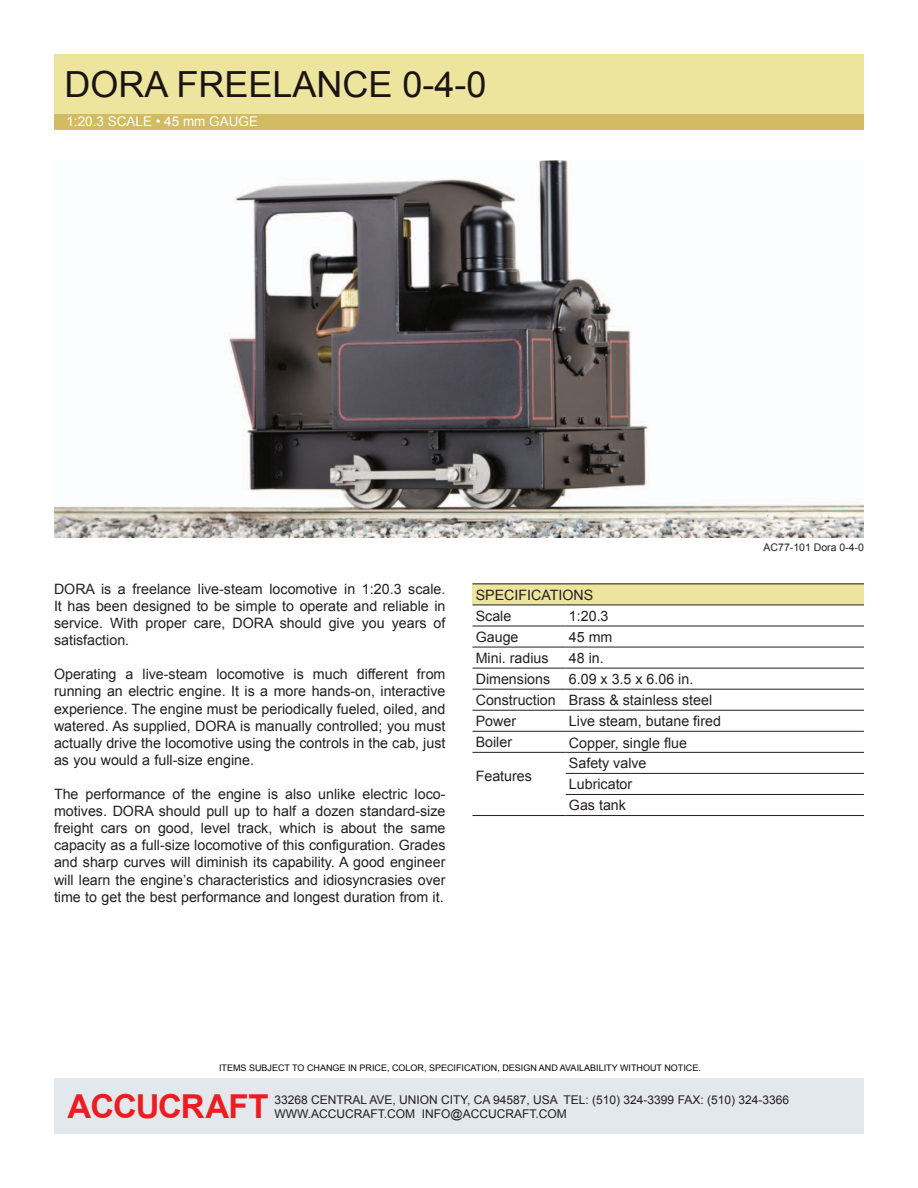
<style>
.page{position:relative;width:918px;height:1188px;background:#fff}
.page>*{position:absolute;margin:0;border:0;box-sizing:border-box;transform-origin:0 0}
.t1{font:36px "Arial";color:#1a1415}
.t2{font:700 33px "Arial";letter-spacing:-.035em;color:#eb1d23}
.t3{font:14.25px/17.1px "Arial";color:#231f20;text-align:justify}
.t4{font:13.5px "Arial";color:#fff}
.t5{font:12px "Arial";color:#231f20}
.t6{font:10.5px "Arial";color:#231f20}
.t7{font:9px "Arial";color:#040503}
</style>
<div class="page">
<div style="left:54px;top:113px;width:810px;height:17px;background:#d2bb63"></div>
<div style="left:54px;top:54px;width:810px;height:59px;background:#ede59e"></div>
<div style="left:54px;top:1079px;width:810px;height:55px;background:#e2e8eb"></div>
<div style="left:472px;top:584px;width:392px;height:21px;background:#ede59e"></div>
<hr style="left:472px;top:584px;width:94px;height:1px;background:#231f20">
<hr style="left:566px;top:584px;width:298px;height:1px;background:#231f20">
<hr style="left:472px;top:605px;width:94px;height:1px;background:#231f20">
<hr style="left:566px;top:605px;width:298px;height:1px;background:#231f20">
<hr style="left:472px;top:626px;width:94px;height:1px;background:#231f20">
<hr style="left:566px;top:626px;width:298px;height:1px;background:#231f20">
<hr style="left:472px;top:647px;width:94px;height:1px;background:#231f20">
<hr style="left:566px;top:647px;width:298px;height:1px;background:#231f20">
<hr style="left:472px;top:668px;width:94px;height:1px;background:#231f20">
<hr style="left:566px;top:668px;width:298px;height:1px;background:#231f20">
<hr style="left:472px;top:689px;width:94px;height:1px;background:#231f20">
<hr style="left:566px;top:689px;width:298px;height:1px;background:#231f20">
<hr style="left:472px;top:710px;width:94px;height:1px;background:#231f20">
<hr style="left:566px;top:710px;width:298px;height:1px;background:#231f20">
<hr style="left:472px;top:731px;width:94px;height:1px;background:#231f20">
<hr style="left:566px;top:731px;width:298px;height:1px;background:#231f20">
<hr style="left:472px;top:752px;width:94px;height:1px;background:#231f20">
<hr style="left:472px;top:815px;width:94px;height:1px;background:#231f20">
<hr style="left:566px;top:752px;width:298px;height:1px;background:#231f20">
<hr style="left:566px;top:773px;width:298px;height:1px;background:#231f20">
<hr style="left:566px;top:794px;width:298px;height:1px;background:#231f20">
<hr style="left:566px;top:815px;width:298px;height:1px;background:#231f20">
<img style="left:54px;top:160px;width:810px;height:378px">
<h1 class="t1" style="left:64px;top:61px;width:424px">DORA FREELANCE 0-4-0</h1>
<p class="t4" style="left:66px;top:113px;width:193px">1:20.3 SCALE • 45 mm GAUGE</p>
<p class="t3" style="left:54px;top:580px;width:393px">DORA is a freelance live-steam locomotive in 1:20.3 scale.<br>It has been designed to be simple to operate and reliable in service. With proper care, DORA should give you years of satisfaction.</p>
<p class="t3" style="left:54px;top:666px;width:393px">Operating a live-steam locomotive is much different from running an electric engine. It is a more hands-on, interactive experience. The engine must be periodically fueled, oiled, and watered. As supplied, DORA is manually controlled; you must actually drive the locomotive using the controls in the cab, just as you would a full-size engine.</p>
<p class="t3" style="left:54px;top:786px;width:393px">The performance of the engine is also unlike electric loco&shy;motives. DORA should pull up to half a dozen standard-size freight cars on good, level track, which is about the same capacity as a full-size locomotive of this configuration. Grades and sharp curves will diminish its capability. A good engineer will learn the engine’s characteristics and idiosyncrasies over time to get the best performance and longest duration from it.</p>
<p class="t3" style="left:476px;top:584px;width:119px;line-height:21px">SPECIFICATIONS<br>Scale</p>
<p class="t3" style="left:569px;top:607px;width:41px">1:20.3</p>
<p class="t3" style="left:476px;top:628px;width:44px">Gauge</p>
<p class="t3" style="left:569px;top:628px;width:45px">45 mm</p>
<p class="t3" style="left:476px;top:649px;width:74px">Mini. radius</p>
<p class="t3" style="left:569px;top:649px;width:36px">48 in.</p>
<p class="t3" style="left:476px;top:670px;width:76px">Dimensions</p>
<p class="t3" style="left:476px;top:668px;width:238px;line-height:21px;text-align:left;text-indent:93px">6.09 x 3.5 x 6.06 in.<br>Construction Brass &amp; stainless steel<br>Power</p>
<p class="t3" style="left:569px;top:713px;width:154px">Live steam, butane fired</p>
<p class="t3" style="left:476px;top:734px;width:38px">Boiler</p>
<p class="t3" style="left:569px;top:734px;width:120px">Copper, single flue</p>
<p class="t3" style="left:476px;top:767px;width:58px">Features</p>
<p class="t3" style="left:569px;top:753px;width:79px;line-height:21px;text-align:left">Safety valve<br>Lubricator<br>Gas tank</p>
<p class="t6" style="left:764px;top:540px;width:102px">AC77-101 Dora 0-4-0</p>
<p class="t7" style="left:219px;top:1062px;width:483px">items subject to change in price, color, specification, design and availability without notice.</p>
<h2 class="t2" style="left:68px;top:1085px;width:203px">ACCUCRAFT</h2>
<p class="t5" style="left:275px;top:1091px;width:516px">33268 central ave, union city, ca 94587, U SA tel: (510) 324-3399 Fax: (510) 324-3366</p>
<p class="t5" style="left:275px;top:1106px;width:47px">www.ACCUCRA</p>
<p class="t5" style="left:371px;top:1106px;width:198px">FT.com IN FO@accucraft.com</p>
</div>
